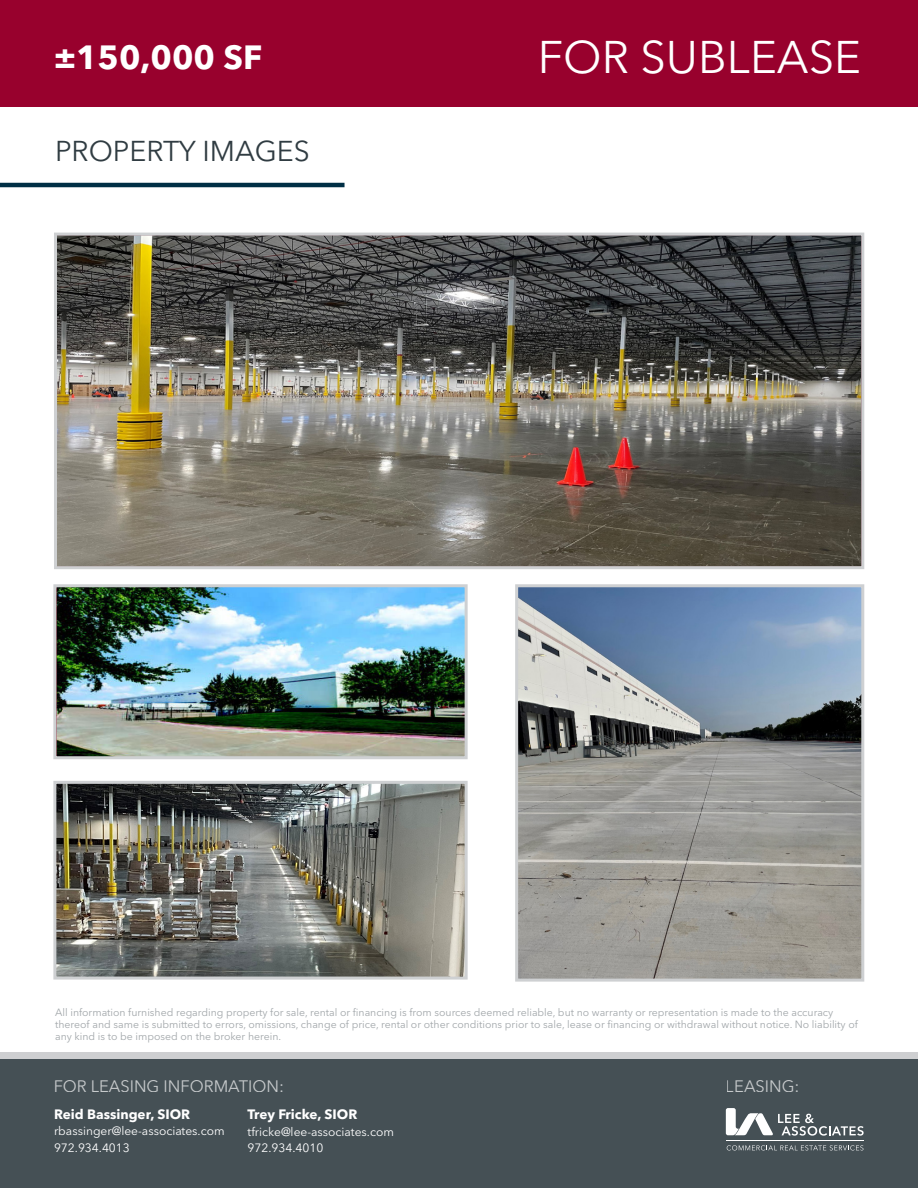
<style>
.page{position:relative;width:918px;height:1188px;background:#fff}
.page>*{position:absolute;margin:0;border:0;box-sizing:border-box;transform-origin:0 0}
.t1{font:45.3px "Avenir Next LT Pro";color:#fff}
.t2{font:700 33.3px "Avenir Next LT Pro";color:#fff}
.t3{font:28.5px "Avenir Next LT Pro";color:#303c42}
.t4{font:16.5px "Avenir Next LT Pro";color:#fff}
.t5{font:700 13.5px "Avenir Next LT Pro";color:#fff}
.t6{font:12px "Avenir Next LT Pro";color:#fff}
.t7{font:10.5px/12px "Avenir Next LT Pro";color:#a2a7aa}
</style>
<div class="page">
<div style="left:0;top:1057px;width:918px;height:131px;background:#455055"></div>
<div style="left:0;top:1052px;width:918px;height:7px;background:#cecfd1"></div>
<div style="left:0;top:0;width:918px;height:107px;background:#98012d"></div>
<hr style="left:0;top:183px;width:345px;height:4px;background:#002f45">
<img style="left:58px;top:237px;width:802px;height:328px">
<div style="left:54px;top:233px;width:810px;height:336px;border:3px solid #ced0d2"></div>
<img style="left:519px;top:588px;width:341px;height:390px">
<div style="left:515px;top:584px;width:349px;height:398px;border:3px solid #ced0d2"></div>
<img style="left:57px;top:588px;width:407px;height:167px">
<div style="left:53px;top:584px;width:415px;height:175px;border:3px solid #ced0d2"></div>
<img style="left:57px;top:785px;width:407px;height:191px">
<div style="left:53px;top:781px;width:415px;height:199px;border:3px solid #ced0d2"></div>
<svg style="left:726px;top:1108px;width:138px;height:28px"></svg>
<svg style="left:727px;top:1145px;width:136px;height:5px"></svg>
<hr style="left:726px;top:1141px;width:138px;height:1px;background:#fff">
<p class="t2" style="left:54px;top:37px;width:210px">±150,000 SF</p>
<p class="t3" style="left:55px;top:135px;width:256px">PROPERTY IMAGES</p>
<p class="t1" style="left:538px;top:31px;width:325px">FOR SUBLEASE</p>
<p class="t7" style="left:55px;top:1006px;width:804px">All information furnished regarding property for sale, rental or financing is from sources deemed reliable, but no warranty or representation is made to the accuracy thereof and same is submitted to errors, omissions, change of price, rental or other conditions prior to sale, lease or financing or withdrawal without notice. No liability of any kind is to be imposed on the broker herein.</p>
<h3 class="t4" style="left:53px;top:1076px;width:232px">FOR LEASING INFORMATION:</h3>
<h3 class="t4" style="left:726px;top:1076px;width:75px">LEASING:</h3>
<p class="t5" style="left:54px;top:1106px;width:138px">Reid Bassinger, SIOR</p>
<p class="t6" style="left:54px;top:1124px;width:172px">rbassinger@lee-associates.com</p>
<p class="t6" style="left:54px;top:1140px;width:77px">972.934.4013</p>
<p class="t5" style="left:248px;top:1106px;width:111px">Trey Fricke, SIOR</p>
<p class="t6" style="left:248px;top:1125px;width:148px">tfricke@lee-associates.com</p>
<p class="t6" style="left:248px;top:1141px;width:77px">972.934.4010</p>
</div>
